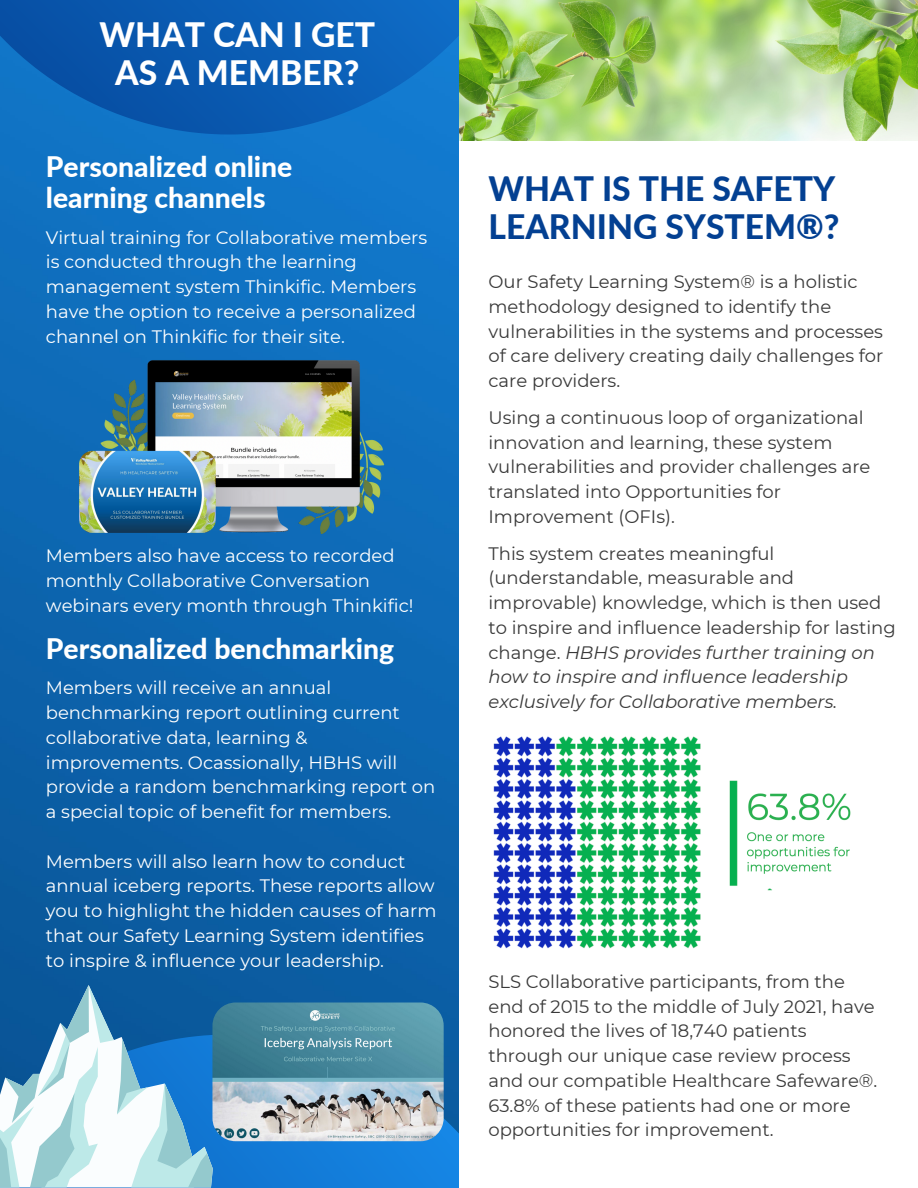
<style>
.page{position:relative;width:918px;height:1188px;background:#fff}
.page>*{position:absolute;margin:0;border:0;box-sizing:border-box;transform-origin:0 0}
.t1{font:800 33.6px/38.2px "Lato";color:#034092}
.t2{font:800 33.6px "Lato";color:#fff}
.t3{font:800 28.35px "Lato";color:#fff}
.t4{font:18px/24.8px "Montserrat";color:#393939}
.t5{font:18px/24.8px "Montserrat";color:#fff}
.s1{font-style:italic}
</style>
<div class="page">
<img style="left:0;top:134px;width:459px;height:873px">
<svg style="left:0;top:0;width:459px;height:134px;background:#0b61b7"></svg>
<img style="left:459px;top:0;width:459px;height:141px">
<svg style="left:0;top:1007px;width:459px;height:181px;background:#147ad3"></svg>
<img style="left:493px;top:736px;width:358px;height:213px">
<svg style="left:0;top:985px;width:213px;height:202px"></svg>
<img style="left:212px;top:1003px;width:232px;height:138px;border-radius:23px">
<img style="left:66px;top:356px;width:327px;height:183px">
<p class="t2" style="left:100px;top:14px;width:277px">WHAT CAN I GET</p>
<p class="t2" style="left:115px;top:52px;width:246px">AS A MEMBER?</p>
<p class="t3" style="left:46px;top:149px;width:248px">Personalized online</p>
<p class="t3" style="left:46px;top:180px;width:221px">learning channels</p>
<p class="t5" style="left:46px;top:225px;width:383px">Virtual training for Collaborative members is conducted through the learning management system Thinkific. Members have the option to receive a personalized channel on Thinkific for their site.</p>
<p class="t5" style="left:46px;top:544px;width:369px">Members also have access to recorded monthly Collaborative Conversation webinars every month through Thinkific!</p>
<p class="t3" style="left:46px;top:631px;width:350px">Personalized benchmarking</p>
<p class="t5" style="left:46px;top:676px;width:391px">Members will receive an annual benchmarking report outlining current collaborative data, learning &amp; improvements. Ocassionally, HBHS will provide a random benchmarking report on a special topic of benefit for members.</p>
<p class="t5" style="left:46px;top:849px;width:392px">Members will also learn how to conduct annual iceberg reports. These reports allow you to highlight the hidden causes of harm that our Safety Learning System identifies to inspire &amp; influence your leadership.</p>
<p class="t1" style="left:488px;top:169px;width:353px">WHAT IS THE SAFETY<br>LEARNING SYSTEM®?</p>
<p class="t4" style="left:488px;top:269px;width:396px">Our Safety Learning System® is a holistic methodology designed to identify the vulnerabilities in the systems and processes of care delivery creating daily challenges for care providers.</p>
<p class="t4" style="left:488px;top:405px;width:384px">Using a continuous loop of organizational innovation and learning, these system vulnerabilities and provider challenges are translated into Opportunities for Improvement (OFIs).</p>
<p class="t4" style="left:488px;top:541px;width:409px">This system creates meaningful (understandable, measurable and improvable) knowledge, which is then used to inspire and influence leadership for lasting change. <span class="s1">HBHS provides further training on how to inspire and influence leadership exclusively for Collaborative members.</span></p>
<p class="t4" style="left:488px;top:969px;width:390px">SLS Collaborative participants, from the end of 2015 to the middle of July 2021, have honored the lives of 18,740 patients through our unique case review process and our compatible Healthcare Safeware®.<br>63.8% of these patients had one or more opportunities for improvement.</p>
</div>
